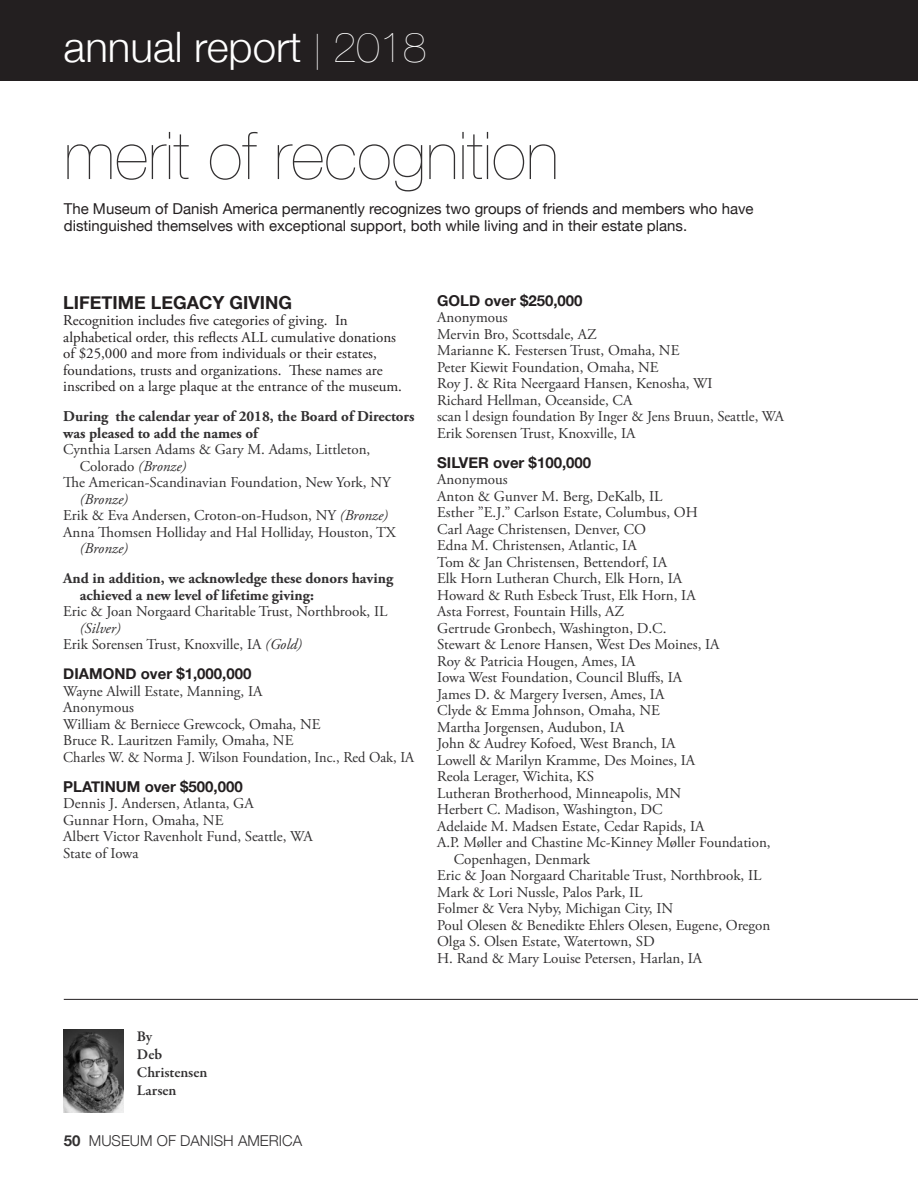
<style>
.page{position:relative;width:918px;height:1188px;background:#fff}
.page>*{position:absolute;margin:0;border:0;box-sizing:border-box;transform-origin:0 0}
.t1{font:200 66px "Helvetica Neue";color:#312f30}
.t2{font:300 42px "Helvetica Neue";color:#fff}
.t3{font:700 18px "Helvetica Neue";color:#231f20}
.t4{font:15px/16.5px "Adobe Garamond Pro";color:#312f30}
.t5{font:15px/16.5px "Adobe Garamond Pro";color:#231f20}
.t6{font:15px/16.5px "Helvetica Neue";color:#231f20}
.t7{font:700 15px/16.5px "Adobe Garamond Pro";color:#312f30}
.t8{font:700 15px "Helvetica Neue";color:#231f20}
.t9{font:600 15px/18px "Garamond Premr Pro";letter-spacing:-.005em;color:#312f30}
.t10{font:300 15px "Helvetica Neue";color:#312f30}
.t11{font:italic 15px "Adobe Garamond Pro";color:#312f30}
.t12{font:700 15px "Helvetica Neue";color:#312f30}
.s1{font-weight:200;font-size:36px}
.s2{font-weight:200}
.s3{font-style:italic}
</style>
<div class="page">
<hr style="left:64px;top:999px;width:854px;height:1px;background:#231f20">
<img style="left:64px;top:1029px;width:60px;height:83px">
<div style="left:0;top:0;width:918px;height:81px;background:#231f20"></div>
<h2 class="t2" style="left:64px;top:13px;width:364px">ANNUAL REPORT <span class="s1">|</span> <span class="s2">2018</span></h2>
<h1 class="t1" style="left:64px;top:104px;width:497px">merit of recognition</h1>
<p class="t6" style="left:64px;top:201px;width:691px">The M useum of Danish America permanently recognizes two groups of friends and members who have distinguished themselves with exceptional support, both while living and in their estate plans.</p>
<p class="t3" style="left:63px;top:288px;width:10px">LIFETI</p>
<p class="t3" style="left:118px;top:288px;width:46px">ME LEG</p>
<p class="t3" style="left:187px;top:288px;width:54px">ACY GIVING</p>
<p class="t5" style="left:63px;top:313px;width:340px">Recognition includes five categories of giving. In alphabetical order, this reflects ALL cumulative donations of $25,000 and more from individuals or their estates, foundations, trusts and organizations. These names are inscribed on a large plaque at the entrance of the museum.</p>
<p class="t7" style="left:63px;top:408px;width:353px">During the calendar year of 2018, the Board of Directors was pleased to add the names of</p>
<p class="t4" style="left:63px;top:442px;width:309px">Cynthia Larsen Adams &amp; Gary M. Adams, Littleton,</p>
<p class="t4" style="left:80px;top:458px;width:108px">Colorado <span class="s3">(Bronze)</span></p>
<p class="t4" style="left:63px;top:475px;width:329px">The American-Scandinavian Foundation, New York, NY</p>
<p class="t4" style="left:63px;top:491px;width:334px;text-indent:16px"><span class="s3">(Bronze)<br></span>Erik &amp; Eva Andersen, Croton-on-Hudson, NY <span class="s3">(Bronze)<br></span>Anna Thomsen Holliday and Hal Holliday, Houston, TX</p>
<p class="t11" style="left:80px;top:539px;width:50px">(Bronze)</p>
<p class="t7" style="left:80px;top:570px;width:315px;text-indent:-16px">And in addition, we acknowledge these donors having achieved a new level of lifetime giving:</p>
<p class="t4" style="left:63px;top:604px;width:326px">Eric &amp; Joan Norgaard Charitable Trust, Northbrook, IL</p>
<p class="t4" style="left:63px;top:620px;width:240px;text-indent:16px"><span class="s3">(Silver)<br></span>Erik Sorensen Trust, Knoxville, IA <span class="s3">(Gold)</span></p>
<p class="t8" style="left:63px;top:662px;width:52px">DIAMOND</p>
<p class="t8" style="left:141px;top:662px;width:112px">over $1,000,000</p>
<p class="t4" style="left:63px;top:683px;width:352px">Wayne Alwill Estate, Manning, IA<br>Anonymous<br>William &amp; Berniece Grewcock, Omaha, NE<br>Bruce R. Lauritzen Family, Omaha, NE<br>Charles W. &amp; Norma J. Wilson Foundation, Inc., Red Oak, IA</p>
<p class="t8" style="left:63px;top:774px;width:38px">PL ATINU</p>
<p class="t8" style="left:127px;top:774px;width:117px">M over $500,000</p>
<p class="t4" style="left:63px;top:796px;width:251px">Dennis J. Andersen, Atlanta, GA<br>Gunnar Horn, Omaha, NE<br>Albert Victor Ravenholt Fund, Seattle, WA<br>State of Iowa</p>
<p class="t8" style="left:437px;top:288px;width:12px">GOLD</p>
<p class="t8" style="left:484px;top:288px;width:100px">over $250,000</p>
<p class="t4" style="left:437px;top:310px;width:348px">Anonymous<br>Mervin Bro, Scottsdale, AZ<br>Marianne K. Festersen Trust, Omaha, NE<br>Peter Kiewit Foundation, Omaha, NE<br>Roy J. &amp; Rita Neergaard Hansen, Kenosha, WI<br>Richard Hellman, Oceanside, CA<br>scan l design foundation By Inger &amp; Jens Bruun, Seattle, WA Erik Sorensen Trust, Knoxville, IA</p>
<p class="t8" style="left:437px;top:450px;width:10px">SILVER</p>
<p class="t8" style="left:493px;top:450px;width:100px">over $100,000</p>
<p class="t4" style="left:437px;top:472px;width:72px">Anonymous</p>
<p class="t4" style="left:437px;top:488px;width:227px">Anton &amp; Gunver M. Berg, DeKalb, IL</p>
<p class="t4" style="left:437px;top:505px;width:262px">Esther ”E.J.” Carlson Estate, Columbus, OH</p>
<p class="t4" style="left:437px;top:521px;width:210px">Carl Aage Christensen, Denver, CO</p>
<p class="t4" style="left:437px;top:538px;width:201px">Edna M. Christensen, Atlantic, IA</p>
<p class="t4" style="left:437px;top:554px;width:231px">Tom &amp; Jan Christensen, Bettendorf, IA</p>
<p class="t4" style="left:437px;top:571px;width:246px">Elk Horn Lutheran Church, Elk Horn, IA</p>
<p class="t4" style="left:437px;top:587px;width:260px">Howard &amp; Ruth Esbeck Trust, Elk Horn, IA</p>
<p class="t4" style="left:437px;top:604px;width:189px">Asta Forrest, Fountain Hills, AZ</p>
<p class="t4" style="left:437px;top:620px;width:231px">Gertrude Gronbech, Washington, D.C.</p>
<p class="t4" style="left:437px;top:637px;width:284px">Stewart &amp; Lenore Hansen, West Des Moines, IA</p>
<p class="t4" style="left:437px;top:653px;width:200px">Roy &amp; Patricia Hougen, Ames, IA</p>
<p class="t4" style="left:437px;top:670px;width:246px">Iowa West Foundation, Council Bluffs, IA</p>
<p class="t4" style="left:437px;top:686px;width:229px">James D. &amp; Margery Iversen, Ames, IA</p>
<p class="t4" style="left:437px;top:703px;width:224px">Clyde &amp; Emma Johnson, Omaha, NE</p>
<p class="t4" style="left:437px;top:719px;width:189px">Martha Jorgensen, Audubon, IA</p>
<p class="t4" style="left:437px;top:736px;width:240px">John &amp; Audrey Kofoed, West Branch, IA</p>
<p class="t4" style="left:437px;top:752px;width:260px">Lowell &amp; Marilyn Kramme, Des Moines, IA</p>
<p class="t4" style="left:437px;top:769px;width:158px">Reola Lerager, Wichita, KS</p>
<p class="t4" style="left:437px;top:785px;width:245px">Lutheran Brotherhood, Minneapolis, MN</p>
<p class="t4" style="left:437px;top:802px;width:227px">Herbert C. Madison, Washington, DC</p>
<p class="t4" style="left:437px;top:818px;width:269px">Adelaide M. Madsen Estate, Cedar Rapids, IA</p>
<p class="t4" style="left:437px;top:835px;width:335px">A.P. Møller and Chastine Mc-Kinney Møller Foundation,</p>
<p class="t4" style="left:454px;top:851px;width:138px">Copenhagen, Denmark</p>
<p class="t4" style="left:437px;top:868px;width:326px">Eric &amp; Joan Norgaard Charitable Trust, Northbrook, IL</p>
<p class="t4" style="left:437px;top:884px;width:207px">Mark &amp; Lori Nussle, Palos Park, IL</p>
<p class="t4" style="left:437px;top:901px;width:238px">Folmer &amp; Vera Nyby, Michigan City, IN</p>
<p class="t4" style="left:437px;top:917px;width:335px">Poul Olesen &amp; Benedikte Ehlers Olesen, Eugene, Oregon</p>
<p class="t4" style="left:437px;top:934px;width:219px">Olga S. Olsen Estate, Watertown, SD</p>
<p class="t4" style="left:437px;top:950px;width:267px">H. Rand &amp; Mary Louise Petersen, Harlan, IA</p>
<p class="t9" style="left:137px;top:1028px;width:72px">By<br>Deb<br>Christensen<br>Larsen</p>
<p class="t12" style="left:64px;top:1129px;width:18px">50</p>
<p class="t10" style="left:89px;top:1128px;width:213px">MUSEUM OF DANISH AMERICA</p>
</div>
